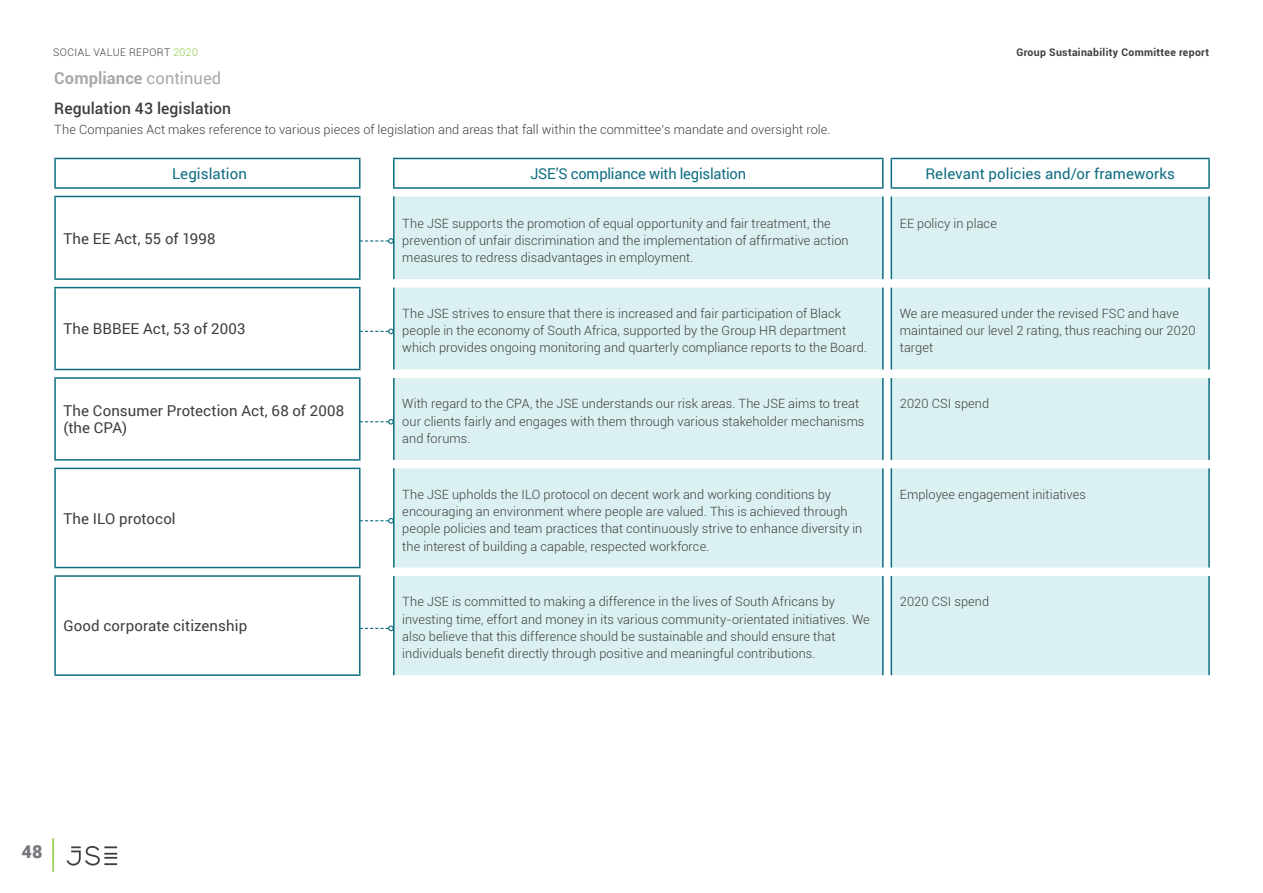
<style>
.page{position:relative;width:1263px;height:893px;background:#fff}
.page>*{position:absolute;margin:0;border:0;box-sizing:border-box;transform-origin:0 0}
.t1{font:900 18px "Roboto";color:#76787b}
.t2{font:700 16.5px "Roboto";letter-spacing:.005em;color:#a8a9ad}
.t3{font:500 15.75px "Roboto";letter-spacing:.005em;color:#3e3e3f}
.t4{font:15px/16.5px "Roboto";letter-spacing:.01em;color:#3e3e3f}
.t5{font:15px "Roboto";color:#0e6d81}
.t6{font:300 12.75px/17.2px "Roboto";letter-spacing:.005em;color:#3e3e3f}
.t7{font:700 10.5px "Roboto";letter-spacing:.03em;color:#3e3e3f}
.t8{font:300 10.5px "Roboto";letter-spacing:.04em;color:#3e3e3f}
.s1{color:#8bc63e}
.s2{font-weight:400}
</style>
<div class="page">
<svg style="left:394px;top:196px;width:815px;height:479px;background:#ddf1f2"></svg>
<hr style="left:54px;top:158px;width:306px;height:1px;background:#0e6d81">
<hr style="left:54px;top:159px;width:2px;height:28px;background:#0e6d81">
<svg style="left:359px;top:159px;width:1px;height:28px"></svg>
<hr style="left:54px;top:187px;width:306px;height:2px;background:#0e6d81">
<hr style="left:54px;top:196px;width:306px;height:1px;background:#0e6d81">
<hr style="left:54px;top:278px;width:306px;height:2px;background:#0e6d81">
<hr style="left:54px;top:369px;width:306px;height:1px;background:#0e6d81">
<hr style="left:54px;top:459px;width:306px;height:2px;background:#0e6d81">
<hr style="left:54px;top:567px;width:306px;height:1px;background:#0e6d81">
<hr style="left:54px;top:674px;width:306px;height:2px;background:#0e6d81">
<hr style="left:54px;top:197px;width:2px;height:81px;background:#0e6d81">
<hr style="left:359px;top:197px;width:1px;height:81px;background:#0e6d81">
<hr style="left:54px;top:287px;width:306px;height:1px;background:#0e6d81">
<hr style="left:54px;top:288px;width:2px;height:81px;background:#0e6d81">
<hr style="left:359px;top:288px;width:1px;height:81px;background:#0e6d81">
<hr style="left:54px;top:377px;width:306px;height:2px;background:#0e6d81">
<hr style="left:54px;top:379px;width:2px;height:80px;background:#0e6d81">
<hr style="left:359px;top:379px;width:1px;height:80px;background:#0e6d81">
<hr style="left:54px;top:468px;width:306px;height:1px;background:#0e6d81">
<hr style="left:54px;top:469px;width:2px;height:98px;background:#0e6d81">
<hr style="left:359px;top:469px;width:1px;height:98px;background:#0e6d81">
<hr style="left:54px;top:575px;width:306px;height:2px;background:#0e6d81">
<hr style="left:54px;top:577px;width:2px;height:97px;background:#0e6d81">
<hr style="left:359px;top:577px;width:1px;height:97px;background:#0e6d81">
<hr style="left:393px;top:196px;width:2px;height:83px;background:#0e6d81">
<hr style="left:393px;top:288px;width:2px;height:81px;background:#0e6d81">
<hr style="left:393px;top:378px;width:2px;height:82px;background:#0e6d81">
<hr style="left:393px;top:468px;width:2px;height:99px;background:#0e6d81">
<hr style="left:393px;top:576px;width:2px;height:99px;background:#0e6d81">
<hr style="left:882px;top:196px;width:1px;height:83px;background:#0e6d81">
<hr style="left:890px;top:196px;width:2px;height:83px;background:#0e6d81">
<hr style="left:1208px;top:196px;width:2px;height:83px;background:#0e6d81">
<hr style="left:882px;top:288px;width:1px;height:81px;background:#0e6d81">
<hr style="left:890px;top:288px;width:2px;height:81px;background:#0e6d81">
<hr style="left:1208px;top:288px;width:2px;height:81px;background:#0e6d81">
<hr style="left:882px;top:378px;width:1px;height:82px;background:#0e6d81">
<hr style="left:890px;top:378px;width:2px;height:82px;background:#0e6d81">
<hr style="left:1208px;top:378px;width:2px;height:82px;background:#0e6d81">
<hr style="left:882px;top:468px;width:1px;height:99px;background:#0e6d81">
<hr style="left:890px;top:468px;width:2px;height:99px;background:#0e6d81">
<hr style="left:1208px;top:468px;width:2px;height:99px;background:#0e6d81">
<hr style="left:882px;top:576px;width:1px;height:99px;background:#0e6d81">
<hr style="left:890px;top:576px;width:2px;height:99px;background:#0e6d81">
<hr style="left:1208px;top:576px;width:2px;height:99px;background:#0e6d81">
<hr style="left:393px;top:158px;width:490px;height:1px;background:#0e6d81">
<hr style="left:393px;top:159px;width:2px;height:28px;background:#0e6d81">
<svg style="left:394px;top:158px;width:814px;height:30px"></svg>
<hr style="left:890px;top:158px;width:320px;height:1px;background:#0e6d81">
<hr style="left:890px;top:159px;width:2px;height:28px;background:#0e6d81">
<hr style="left:1208px;top:159px;width:2px;height:28px;background:#0e6d81">
<hr style="left:393px;top:187px;width:490px;height:2px;background:#0e6d81">
<hr style="left:890px;top:187px;width:320px;height:2px;background:#0e6d81">
<svg style="left:360px;top:238px;width:34px;height:6px"></svg>
<svg style="left:360px;top:329px;width:34px;height:5px"></svg>
<svg style="left:360px;top:419px;width:34px;height:6px"></svg>
<svg style="left:360px;top:518px;width:34px;height:6px"></svg>
<svg style="left:360px;top:626px;width:34px;height:5px"></svg>
<svg style="left:52px;top:838px;width:2px;height:34px"></svg>
<svg style="left:67px;top:846px;width:50px;height:19px"></svg>
<p class="t8" style="left:53px;top:45px;width:146px">SOCIAL VALUE REPORT <span class="s1">2020</span></p>
<p class="t7" style="left:1016px;top:45px;width:194px">Group Sustainability Committee report</p>
<p class="t2" style="left:54px;top:67px;width:168px">Compliance <span class="s2">continued</span></p>
<p class="t3" style="left:54px;top:97px;width:178px">Regulation 43 legislation</p>
<p class="t6" style="left:54px;top:120px;width:778px">The Companies Act makes reference to various pieces of legislation and areas that fall within the committee’s mandate and oversight role.</p>
<p class="t5" style="left:172px;top:163px;width:77px">Legislation</p>
<p class="t5" style="left:530px;top:163px;width:217px">JSE’S compliance with legislation</p>
<p class="t5" style="left:925px;top:163px;width:251px">Relevant policies and/or frameworks</p>
<p class="t4" style="left:64px;top:230px;width:153px">The EE Act, 55 of 1998</p>
<p class="t4" style="left:64px;top:320px;width:183px">The BBBEE Act, 53 of 2003</p>
<p class="t6" style="left:402px;top:214px;width:448px">The JSE supports the promotion of equal opportunity and fair treatment, the prevention of unfair discrimination and the implementation of affirmative action measures to redress disadvantages in employment.</p>
<p class="t6" style="left:900px;top:214px;width:99px">EE policy in place</p>
<p class="t6" style="left:402px;top:304px;width:466px">The JSE strives to ensure that there is increased and fair participation of Black people in the economy of South Africa, supported by the Group HR department which provides ongoing monitoring and quarterly compliance reports to the Board.</p>
<p class="t6" style="left:900px;top:304px;width:297px">We are measured under the revised FSC and have maintained our level 2 rating, thus reaching our 2020 target</p>
<p class="t4" style="left:64px;top:402px;width:282px">The Consumer Protection Act, 68 of 2008 (the CPA)</p>
<p class="t6" style="left:402px;top:395px;width:464px">With regard to the CPA, the JSE understands our risk areas. The JSE aims to treat our clients fairly and engages with them through various stakeholder mechanisms and forums.</p>
<p class="t6" style="left:900px;top:395px;width:91px">2020 CSI spend</p>
<p class="t4" style="left:64px;top:509px;width:114px">The ILO protocol</p>
<p class="t4" style="left:64px;top:617px;width:185px">Good corporate citizenship</p>
<p class="t6" style="left:402px;top:485px;width:462px">The JSE upholds the ILO protocol on decent work and working conditions by encouraging an environment where people are valued. This is achieved through people policies and team practices that continuously strive to enhance diversity in the interest of building a capable, respected workforce.</p>
<p class="t6" style="left:900px;top:485px;width:188px">Employee engagement initiatives</p>
<p class="t6" style="left:402px;top:593px;width:469px">The JSE is committed to making a difference in the lives of South Africans by investing time, effort and money in its various community-orientated initiatives. We also believe that this difference should be sustainable and should ensure that individuals benefit directly through positive and meaningful contributions.</p>
<p class="t6" style="left:900px;top:593px;width:91px">2020 CSI spend</p>
<h1 class="t1" style="left:22px;top:839px;width:22px">48</h1>
</div>
